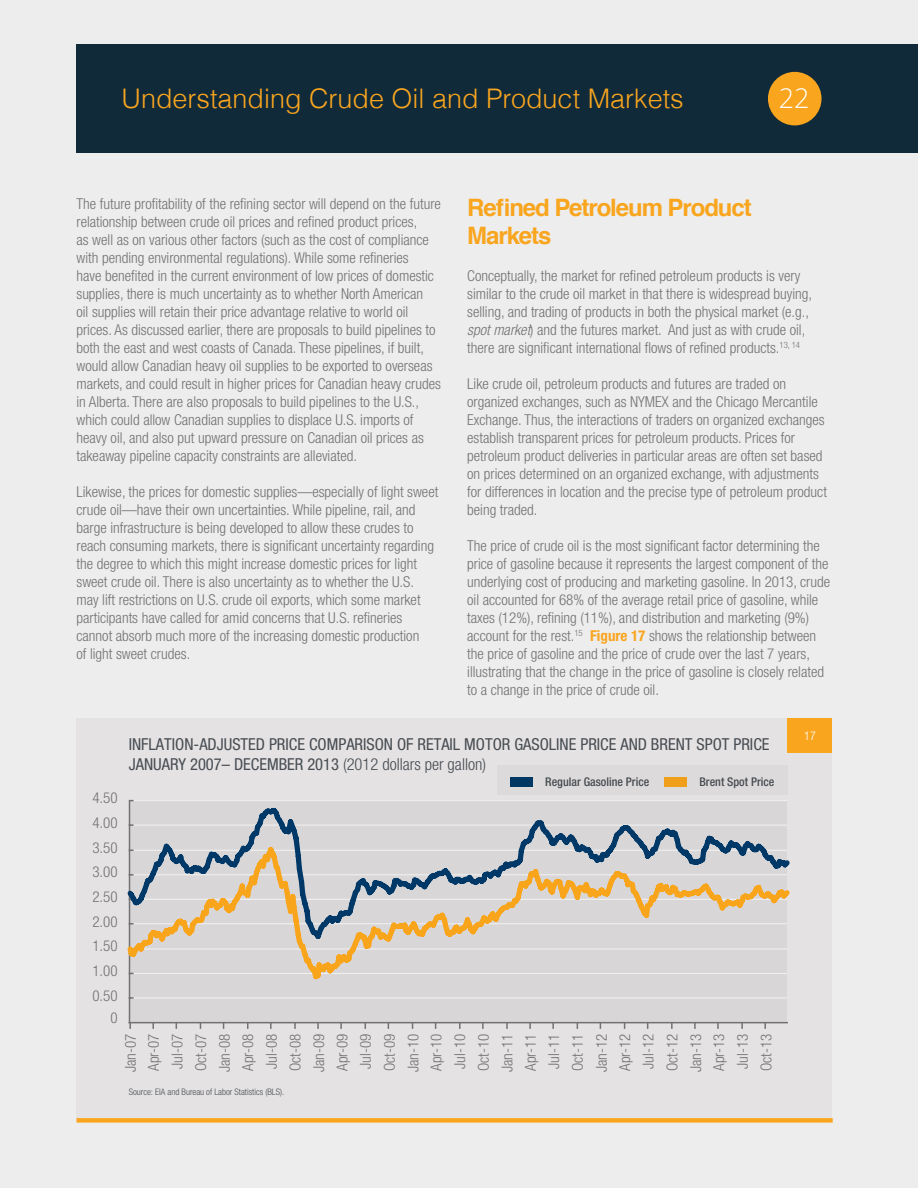
<style>
.page{position:relative;width:918px;height:1188px;background:#ededee}
.page>*{position:absolute;margin:0;border:0;box-sizing:border-box;transform-origin:0 0}
.t1{font:300 27px "Helvetica";color:#f9a51e}
.t2{font:300 27px "Open Sans";color:#fff}
.t3{font:700 24px/28.5px "Helvetica";letter-spacing:-.045em;color:#f9a51e}
.t4{font:condensed 16.5px/19.8px "Helvetica Neue LT Std";color:#474d52}
.t5{font:300 condensed 15px/18px "Helvetica Neue LT Std";color:#717271}
.t6{font:500 condensed 12px "Helvetica Neue LT Std";color:#474d52}
.t7{font:300 condensed 12px "Helvetica Neue LT Std";color:#fff}
.t8{font:300 condensed 9px "Helvetica Neue LT Std";color:#474d52}
.s1{font-style:italic}
.s2{font-weight:700;color:#f9a51e}
.s3{font-weight:300}
</style>
<div class="page">
<div style="left:76px;top:1118px;width:757px;height:5px;background:#f9a51e"></div>
<div style="left:76px;top:44px;width:842px;height:109px;background:#102a3a"></div>
<div style="left:768px;top:72px;width:54px;height:53px;background:#f9a51e;border-radius:50%"></div>
<div style="left:76px;top:718px;width:756px;height:400px;background:#e5e2e3"></div>
<div style="left:130px;top:801px;width:657px;height:222px;background:#d9d6d7"></div>
<hr style="left:130px;top:998px;width:657px;height:1px;background:#f2f2f2">
<hr style="left:130px;top:800px;width:657px;height:1px;background:#f2f2f2">
<hr style="left:129px;top:1022px;width:658px;height:1px;background:#717271">
<svg style="left:128px;top:799px;width:6px;height:229px"></svg>
<svg style="left:128px;top:803px;width:659px;height:40px"></svg>
<svg style="left:127px;top:843px;width:663px;height:141px"></svg>
<div style="left:497px;top:765px;width:290px;height:30px;background:#dddadb"></div>
<div style="left:788px;top:718px;width:44px;height:34px;background:#f9a51e"></div>
<h1 class="t1" style="left:122px;top:77px;width:564px">Understanding Crude Oil and Product Markets</h1>
<h1 class="t2" style="left:779px;top:80px;width:32px">22</h1>
<p class="t5" style="left:76px;top:194px;width:366px">The future profitability of the refining sector will depend on the future relationship between crude oil prices and refined product prices,<br>as well as on various other factors (such as the cost of compliance with pending environmental regulations). While some refineries<br>have benefited in the current environment of low prices of domestic supplies, there is much uncertainty as to whether North American<br>oil supplies will retain their price advantage relative to world oil prices. As discussed earlier, there are proposals to build pipelines to both the east and west coasts of Canada. These pipelines, if built, would allow Canadian heavy oil supplies to be exported to overseas markets, and could result in higher prices for Canadian heavy crudes in Alberta. There are also proposals to build pipelines to the U.S., which could allow Canadian supplies to displace U.S. imports of heavy oil, and also put upward pressure on Canadian oil prices as takeaway pipeline capacity constraints are alleviated.</p>
<p class="t5" style="left:76px;top:482px;width:363px">Likewise, the prices for domestic supplies—especially of light sweet crude oil—have their own uncertainties. While pipeline, rail, and barge infrastructure is being developed to allow these crudes to reach consuming markets, there is significant uncertainty regarding the degree to which this might increase domestic prices for light sweet crude oil. There is also uncertainty as to whether the U.S. may lift restrictions on U.S. crude oil exports, which some market participants have called for amid concerns that U.S. refineries cannot absorb much more of the increasing domestic production<br>of light sweet crudes.</p>
<h2 class="t3" style="left:467px;top:194px;width:286px">Refined Petroleum Product<br>Markets</h2>
<p class="t5" style="left:467px;top:266px;width:346px">Conceptually, the market for refined petroleum products is very similar to the crude oil market in that there is widespread buying, selling, and trading of products in both the physical market (e.g., <span class="s1">spot market</span>) and the futures market. And just as with crude oil, there are significant international flows of refined products.<sup>13,</sup> <sup>14</sup></p>
<p class="t5" style="left:467px;top:374px;width:361px">Like crude oil, petroleum products and futures are traded on organized exchanges, such as NYMEX and the Chicago Mercantile Exchange. Thus, the interactions of traders on organized exchanges establish transparent prices for petroleum products. Prices for petroleum product deliveries in particular areas are often set based on prices determined on an organized exchange, with adjustments for differences in location and the precise type of petroleum product being traded.</p>
<p class="t5" style="left:467px;top:536px;width:364px">The price of crude oil is the most significant factor determining the price of gasoline because it represents the largest component of the underlying cost of producing and marketing gasoline. In 2013, crude oil accounted for 68% of the average retail price of gasoline, while taxes (12%), refining (11%), and distribution and marketing (9%) account for the rest.<sup>15</sup> <span class="s2">Figure 17</span> shows the relationship between the price of gasoline and the price of crude over the last 7 years, illustrating that the change in the price of gasoline is closely related to a change in the price of crude oil.</p>
<p class="t4" style="left:129px;top:734px;width:642px">INFLATION-ADJUSTED PRICE COMPARISON OF RETAIL MOTOR GASOLINE PRICE AND BRENT SPOT PRICE<br>JANUARY 2007– DECEMBER 2013 <span class="s3">(2012 dollars per gallon)</span></p>
<p class="t5" style="left:92px;top:789px;width:27px">4.50</p>
<p class="t5" style="left:92px;top:814px;width:27px">4.00</p>
<p class="t5" style="left:92px;top:838px;width:27px">3.50</p>
<p class="t5" style="left:92px;top:863px;width:27px">3.00</p>
<p class="t5" style="left:92px;top:888px;width:27px">2.50</p>
<p class="t5" style="left:92px;top:912px;width:27px">2.00</p>
<p class="t5" style="left:92px;top:937px;width:27px">1.50</p>
<p class="t5" style="left:92px;top:962px;width:27px">1.00</p>
<p class="t5" style="left:92px;top:986px;width:27px">0.50</p>
<p class="t5" style="left:110px;top:1009px;width:9px">0</p>
<p class="t6" style="left:545px;top:774px;width:105px">Regular Gasoline Price</p>
<p class="t6" style="left:700px;top:774px;width:76px">Brent Spot Price</p>
<p class="t5" style="left:119px;top:1072px;width:40px;line-height:23.5px;text-align:justify;rotate:-90deg">Jan-07<br>Apr-07<br>Jul-07<br>Oct-07<br>Jan-08<br>Apr-08<br>Jul-08<br>Oct-08<br>Jan-09<br>Apr-09<br>Jul-09<br>Oct-09<br>Jan-10<br>Apr-10<br>Jul-10<br>Oct-10<br>Jan-11<br>Apr-11<br>Jul-11<br>Oct-11<br>Jan-12<br>Apr-12<br>Jul-12<br>Oct-12<br>Jan-13<br>Apr-13<br>Jul-13<br>Oct-13</p>
<p class="t8" style="left:129px;top:1087px;width:157px">Source: EIA and Bureau of Labor Statistics (BLS).</p>
<p class="t7" style="left:804px;top:728px;width:13px">17</p>
</div>
